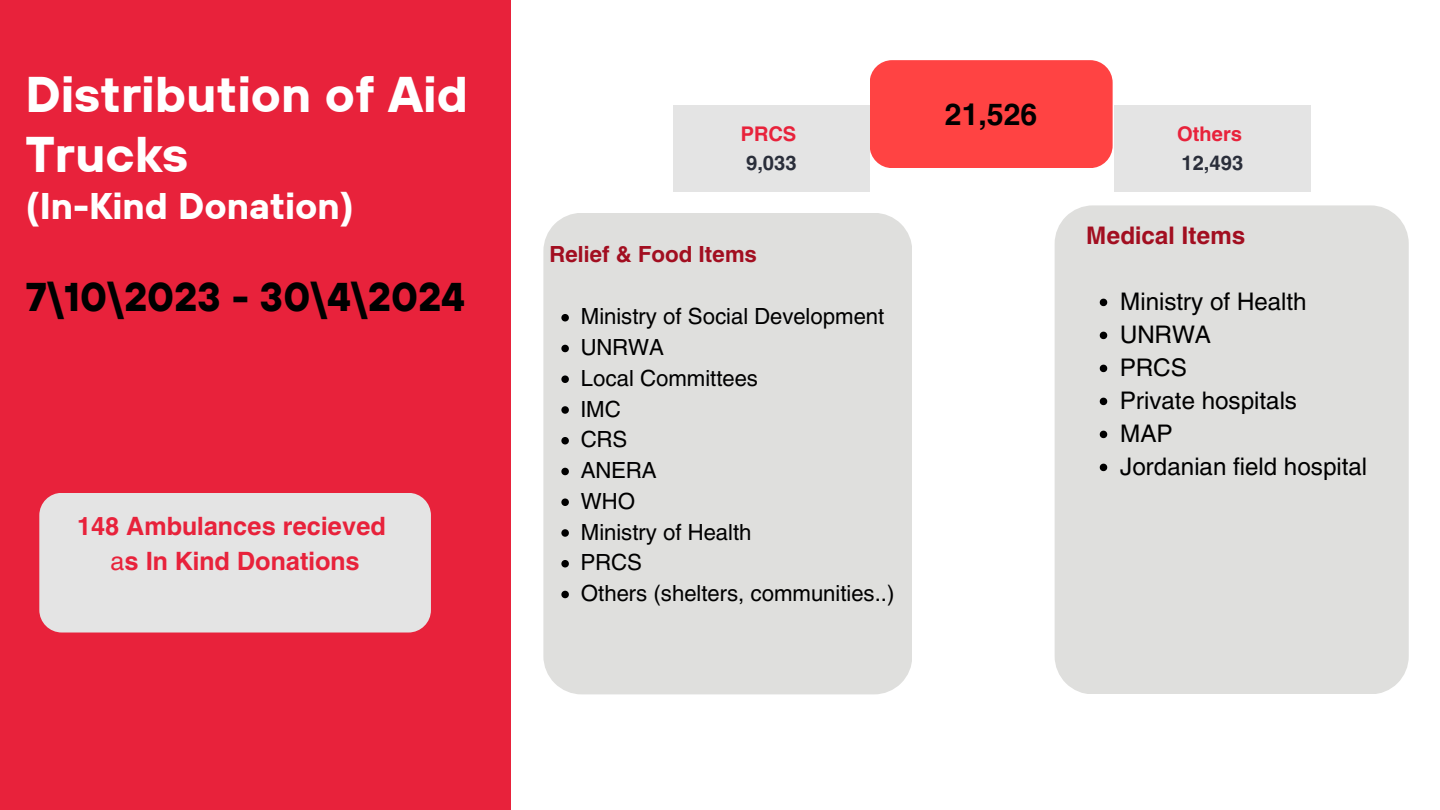
<style>
.page{position:relative;width:1440px;height:810px;background:#fff}
.page>*{position:absolute;margin:0;border:0;box-sizing:border-box;transform-origin:0 0}
.t1{font:700 50px/60px "TT Hoves";color:#fff}
.t2{font:700 40px "TT Hoves";color:#000}
.t3{font:700 37px "TT Hoves";color:#fff}
.t4{font:700 30px "Helios";color:#000}
.t5{font:700 25px/35.2px "Helios";color:#e8223b;text-align:center}
.t6{font:24px "Helios";color:#000}
.t7{font:700 24px "Helios";color:#a20e20}
.t8{font:22px "Helios";color:#000}
.t9{font:700 22px "Helios";color:#a20e20}
.t10{font:700 20px/28.5px "Helios";color:#2a2e3a}
.t11{font:700 20px "Helios";color:#e8223b}
.s1{font-weight:400}
.s2{color:#e8223b}
</style>
<div class="page">
<div style="left:0;top:0;width:510px;height:809px;background:#e8223b"></div>
<div style="left:870px;top:60px;width:243px;height:108px;background:#ff4343;border-radius:22px"></div>
<div style="left:673px;top:106px;width:196px;height:86px;background:#e4e4e4"></div>
<div style="left:1114px;top:106px;width:196px;height:86px;background:#e4e4e4"></div>
<div style="left:543px;top:213px;width:369px;height:481px;background:#dfdfdd"></div>
<svg style="left:561px;top:314px;width:8px;height:7px"></svg>
<svg style="left:561px;top:345px;width:8px;height:7px"></svg>
<svg style="left:561px;top:375px;width:8px;height:8px"></svg>
<svg style="left:561px;top:406px;width:8px;height:8px"></svg>
<svg style="left:561px;top:437px;width:8px;height:7px"></svg>
<svg style="left:561px;top:468px;width:8px;height:7px"></svg>
<svg style="left:561px;top:498px;width:8px;height:8px"></svg>
<svg style="left:561px;top:529px;width:8px;height:8px"></svg>
<svg style="left:561px;top:560px;width:8px;height:7px"></svg>
<svg style="left:561px;top:591px;width:8px;height:7px"></svg>
<div style="left:1055px;top:205px;width:354px;height:489px;background:#dfdfdd"></div>
<svg style="left:1100px;top:299px;width:7px;height:7px"></svg>
<svg style="left:1100px;top:332px;width:7px;height:7px"></svg>
<svg style="left:1100px;top:365px;width:7px;height:7px"></svg>
<svg style="left:1100px;top:398px;width:7px;height:7px"></svg>
<svg style="left:1100px;top:431px;width:7px;height:7px"></svg>
<svg style="left:1100px;top:464px;width:7px;height:7px"></svg>
<div style="left:39px;top:493px;width:392px;height:140px;background:#e4e4e4;border-radius:22px"></div>
<h3 class="t1" style="left:25px;top:63px;width:444px">Distribution of Aid<br>Trucks</h3>
<h3 class="t3" style="left:25px;top:182px;width:330px">(In-Kind Donation)</h3>
<p class="t2" style="left:25px;top:271px;width:441px">7\10\2023 - 30\4\2024</p>
<h5 class="t5" style="left:77px;top:508px;width:310px">148 Ambulances recieved <span class="s1">a</span>s In Kind Donations</h5>
<h1 class="t4" style="left:945px;top:96px;width:94px">21,526</h1>
<h2 class="t10" style="left:741px;top:119px;width:57px"><span class="s2">PRCS<br></span>9,033</h2>
<h5 class="t11" style="left:1177px;top:121px;width:67px">Others</h5>
<h6 class="t10" style="left:1182px;top:148px;width:63px">12,493</h6>
<p class="t9" style="left:550px;top:240px;width:209px">Relief &amp; Food Items</p>
<p class="t8" style="left:581px;top:303px;width:305px">Ministry of Social Development</p>
<p class="t8" style="left:581px;top:333px;width:85px">UNRWA</p>
<p class="t8" style="left:581px;top:364px;width:179px">Local Committees</p>
<p class="t8" style="left:581px;top:395px;width:42px">IMC</p>
<p class="t8" style="left:581px;top:426px;width:48px">CRS</p>
<p class="t8" style="left:581px;top:456px;width:77px">ANERA</p>
<p class="t8" style="left:581px;top:487px;width:56px">WHO</p>
<p class="t8" style="left:581px;top:518px;width:172px">Ministry of Health</p>
<p class="t8" style="left:581px;top:549px;width:63px">PRCS</p>
<p class="t8" style="left:581px;top:579px;width:315px">Others (shelters, communities..)</p>
<p class="t7" style="left:1086px;top:220px;width:161px">Medical Items</p>
<h4 class="t6" style="left:1120px;top:286px;width:188px">Ministry of Health</h4>
<p class="t6" style="left:1120px;top:319px;width:92px">UNRWA</p>
<p class="t6" style="left:1120px;top:352px;width:68px">PRCS</p>
<p class="t6" style="left:1120px;top:385px;width:178px">Private hospitals</p>
<p class="t6" style="left:1120px;top:418px;width:54px">MAP</p>
<p class="t6" style="left:1120px;top:451px;width:248px">Jordanian field hospital</p>
</div>
